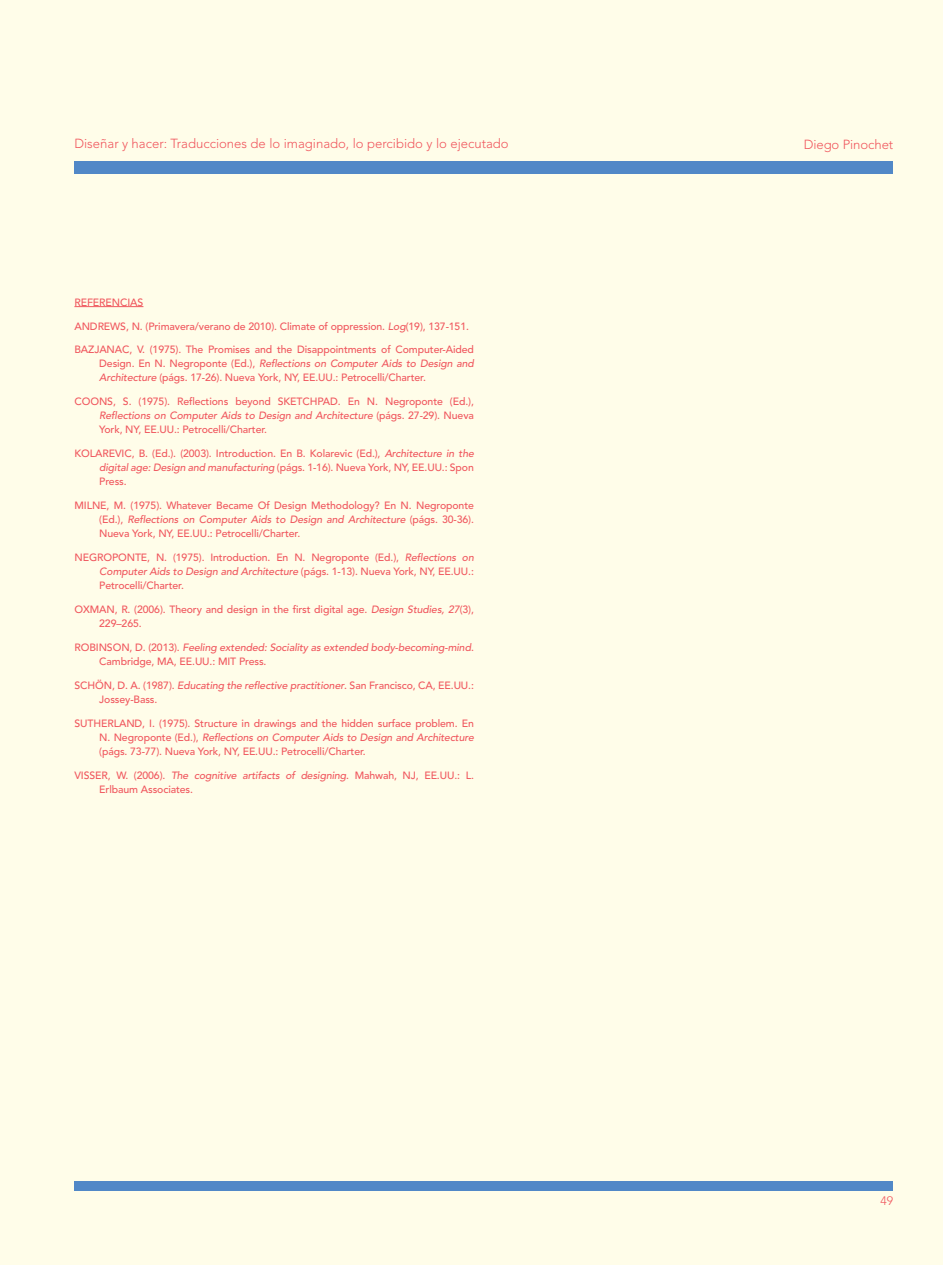
<style>
.page{position:relative;width:943px;height:1265px;background:#fffde9}
.page>*{position:absolute;margin:0;border:0;box-sizing:border-box;transform-origin:0 0}
.t1{font:300 13.12px "Avenir LT Std";color:#f0575e}
.t2{font:300 12.25px "Avenir LT Std";color:#f0575e}
.t3{font:500 10.5px/14px "Avenir LT Std";letter-spacing:-.01em;color:#f0575e;text-align:justify}
.t4{font:italic 500 10.5px/14px "Avenir LT Std";letter-spacing:-.01em;color:#f0575e}
.s1{font-style:italic}
.s2{font-style:normal}
</style>
<div class="page">
<div style="left:74px;top:1181px;width:819px;height:10px;background:#5188c7"></div>
<div style="left:74px;top:161px;width:819px;height:12px;background:#5188c7"></div>
<hr style="left:74px;top:306px;width:69px;height:1px;background:#f0575e">
<p class="t1" style="left:74px;top:136px;width:436px">Diseñar y hacer: Traducciones de lo imaginado, lo percibido y lo ejecutado</p>
<p class="t1" style="left:803px;top:137px;width:91px">Diego Pinochet</p>
<p class="t3" style="left:74px;top:295px;width:14px">Referencias</p>
<p class="t3" style="left:74px;top:319px;width:396px">ANDREWS, N. (Primavera/verano de 2010). Climate of oppression. <span class="s1">Log</span>(19), 137-151.</p>
<p class="t3" style="left:99px;top:343px;width:376px;text-indent:-25px">BAZJANAC, V. (1975). The Promises and the Disappointments of Computer-Aided Design. En N. Negroponte (Ed.), <span class="s1">Reflections on Computer Aids to Design and Architecture</span> (págs. 17-26). Nueva York, NY, EE.UU.: Petrocelli/Charter.</p>
<p class="t3" style="left:99px;top:395px;width:376px;text-indent:-25px">COONS, S. (1975). Reflections beyond SKETCHPAD. En N. Negroponte (Ed.), <span class="s1">Reflections on Computer Aids to Design and Architecture</span> (págs. 27-29). Nueva York, NY, EE.UU.: Petrocelli/Charter.</p>
<p class="t3" style="left:99px;top:447px;width:376px;text-indent:-25px">KOLAREVIC, B. (Ed.). (2003). Introduction. En B. Kolarevic (Ed.), <span class="s1">Architecture in the digital age: Design and manufacturing</span> (págs. 1-16). Nueva York, NY, EE.UU.: Spon Press.</p>
<p class="t3" style="left:99px;top:499px;width:376px;text-indent:-25px">MILNE, M. (1975). Whatever Became Of Design Methodology? En N. Negroponte (Ed.), <span class="s1">Reflections on Computer Aids to Design and Architecture</span> (págs. 30-36).<br>Nueva York, NY, EE.UU.: Petrocelli/Charter.</p>
<p class="t3" style="left:99px;top:551px;width:376px;text-indent:-25px">NEGROPONTE, N. (1975). Introduction. En N. Negroponte (Ed.), <span class="s1">Reflections on Computer Aids to Design and Architecture</span> (págs. 1-13). Nueva York, NY, EE.UU.:<br>Petrocelli/Charter.</p>
<p class="t3" style="left:99px;top:603px;width:376px;text-indent:-25px">OXMAN, R. (2006). Theory and design in the first digital age. <span class="s1">Design Studies, 27</span>(3),<br>229–265.</p>
<p class="t4" style="left:99px;top:641px;width:376px;text-indent:-25px"><span class="s2">ROBINSON, D. (2013).</span> Feeling extended: Sociality as extended body-becoming-mind<span class="s2">.<br>Cambridge, MA, EE.UU.: MIT Press.</span></p>
<p class="t3" style="left:99px;top:678px;width:376px;text-indent:-25px">SCHÖN, D. A. (1987). <span class="s1">Educating the reflective practitioner</span>. San Francisco, CA, EE.UU.:<br>Jossey-Bass.</p>
<p class="t3" style="left:99px;top:716px;width:376px;text-indent:-25px">SUTHERLAND, I. (1975). Structure in drawings and the hidden surface problem. En N. Negroponte (Ed.), <span class="s1">Reflections on Computer Aids to Design and Architecture </span>(págs. 73-77). Nueva York, NY, EE.UU.: Petrocelli/Charter.</p>
<p class="t3" style="left:99px;top:768px;width:376px;text-indent:-25px">VISSER, W. (2006). <span class="s1">The cognitive artifacts of designing</span>. Mahwah, NJ, EE.UU.: L.<br>Erlbaum Associates.</p>
<p class="t2" style="left:880px;top:1194px;width:14px">49</p>
</div>
